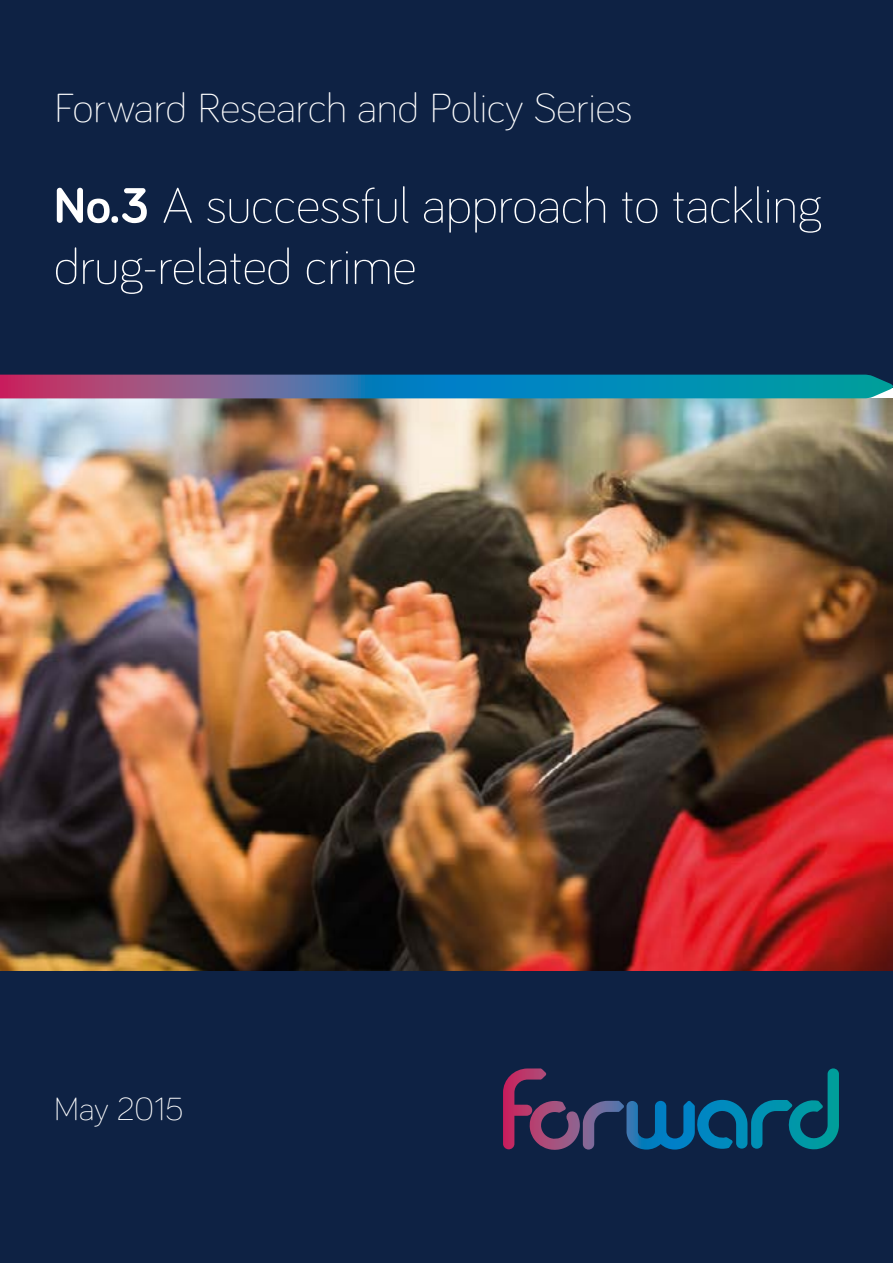
<style>
.page{position:relative;width:893px;height:1263px;background:#0e2244}
.page>*{position:absolute;margin:0;border:0;box-sizing:border-box;transform-origin:0 0}
.t1{font:300 51px/61.2px "Bariol";color:#fff}
.t2{font:300 42px "Bariol";color:#fff}
.t3{font:300 33px "Bariol";color:#fff}
.s1{font-weight:700}
</style>
<div class="page">
<svg style="left:503px;top:1068px;width:336px;height:81px"></svg>
<img style="left:0;top:398px;width:893px;height:573px">
<svg style="left:0;top:375px;width:893px;height:23px;background:#3a77a4"></svg>
<p class="t2" style="left:54px;top:80px;width:580px">Forward Research and Policy Series</p>
<p class="t1" style="left:54px;top:172px;width:769px"><span class="s1">No.3</span> A successful approach to tackling drug-related crime</p>
<p class="t3" style="left:54px;top:1086px;width:131px">May 2015</p>
</div>
